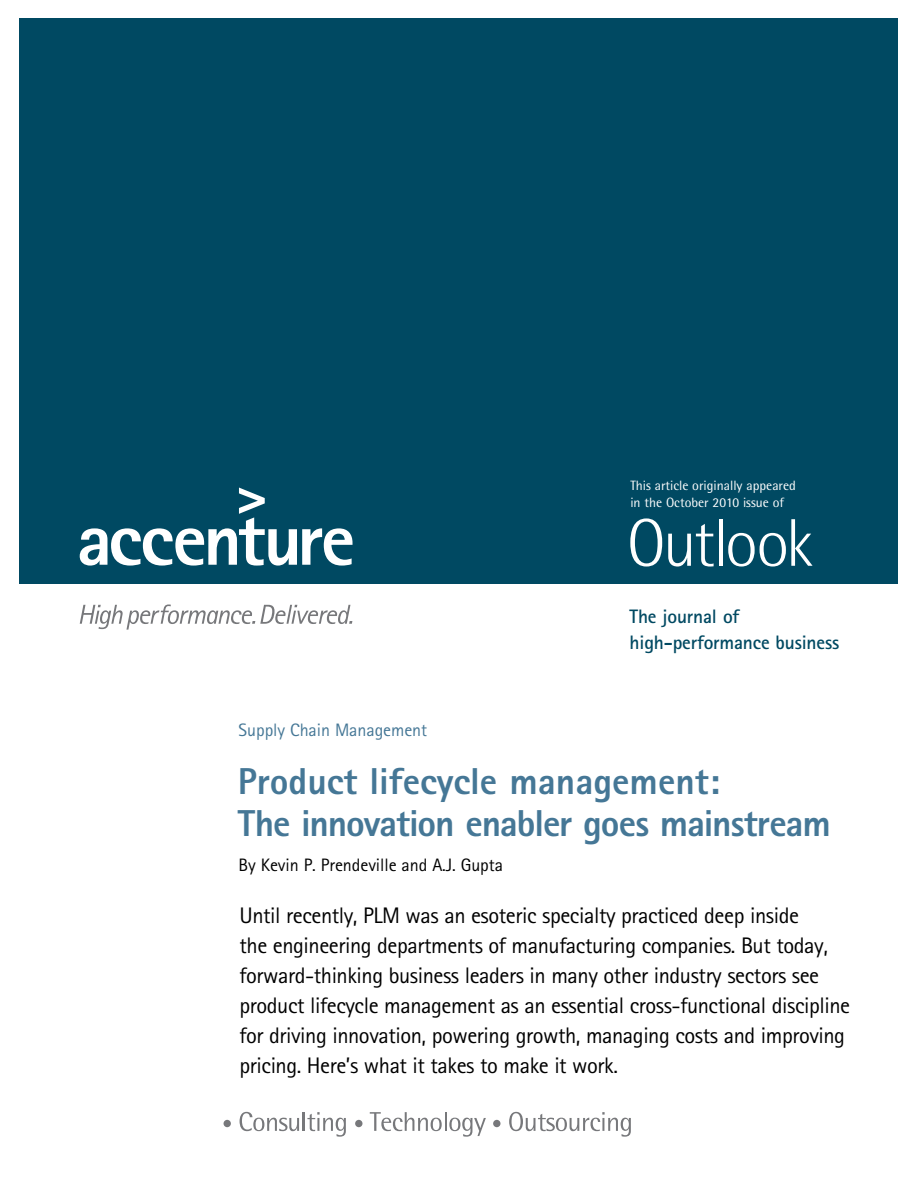
<style>
.page{position:relative;width:918px;height:1188px;background:#fff}
.page>*{position:absolute;margin:0;border:0;box-sizing:border-box;transform-origin:0 0}
.t1{font:800 37.5px/42px "Agfa Rotis Sans Serif";letter-spacing:-.02em;color:#457796}
.t2{font:22.5px/30px "Agfa Rotis Sans Serif";letter-spacing:-.02em;color:#000}
.t3{font:700 19.5px/25.5px "Agfa Rotis Sans Serif";letter-spacing:-.01em;color:#004962}
.t4{font:18px "Agfa Rotis Sans Serif";letter-spacing:-.005em;color:#000}
.t5{font:18px "Agfa Rotis Sans Serif";letter-spacing:-.005em;color:#457796}
.t6{font:13.5px/16.5px "Agfa Rotis Semisans";color:#fff}
</style>
<div class="page">
<div style="left:224px;top:1120px;width:7px;height:7px;background:#77787b;border-radius:50%"></div>
<svg style="left:240px;top:1112px;width:106px;height:25px"></svg>
<div style="left:355px;top:1120px;width:7px;height:7px;background:#77787b;border-radius:50%"></div>
<svg style="left:370px;top:1112px;width:116px;height:25px"></svg>
<div style="left:493px;top:1120px;width:8px;height:7px;background:#77787b;border-radius:50%"></div>
<svg style="left:509px;top:1112px;width:122px;height:25px"></svg>
<div style="left:20px;top:18px;width:878px;height:566px;background:#004962"></div>
<svg style="left:80px;top:488px;width:273px;height:78px"></svg>
<svg style="left:80px;top:604px;width:272px;height:26px"></svg>
<svg style="left:630px;top:518px;width:32px;height:49px"></svg>
<svg style="left:668px;top:524px;width:46px;height:43px"></svg>
<hr style="left:719px;top:519px;width:4px;height:47px;background:#fff">
<svg style="left:728px;top:519px;width:85px;height:48px"></svg>
<p class="t6" style="left:630px;top:478px;width:167px">This article originally appeared in the October 2010 issue of</p>
<p class="t3" style="left:630px;top:604px;width:211px">The journal of high-performance business</p>
<p class="t5" style="left:239px;top:719px;width:190px">Supply Chain Management</p>
<h1 class="t1" style="left:238px;top:760px;width:594px">Product lifecycle management:<br>The innovation enabler goes mainstream</h1>
<p class="t4" style="left:239px;top:854px;width:266px">By Kevin P. Prendeville and A.J. Gupta</p>
<p class="t2" style="left:240px;top:901px;width:612px">Until recently, PLM was an esoteric specialty practiced deep inside<br>the engineering departments of manufacturing companies. But today, forward-thinking business leaders in many other industry sectors see product lifecycle management as an essential cross-functional discipline for driving innovation, powering growth, managing costs and improving pricing. Here’s what it takes to make it work.</p>
</div>
